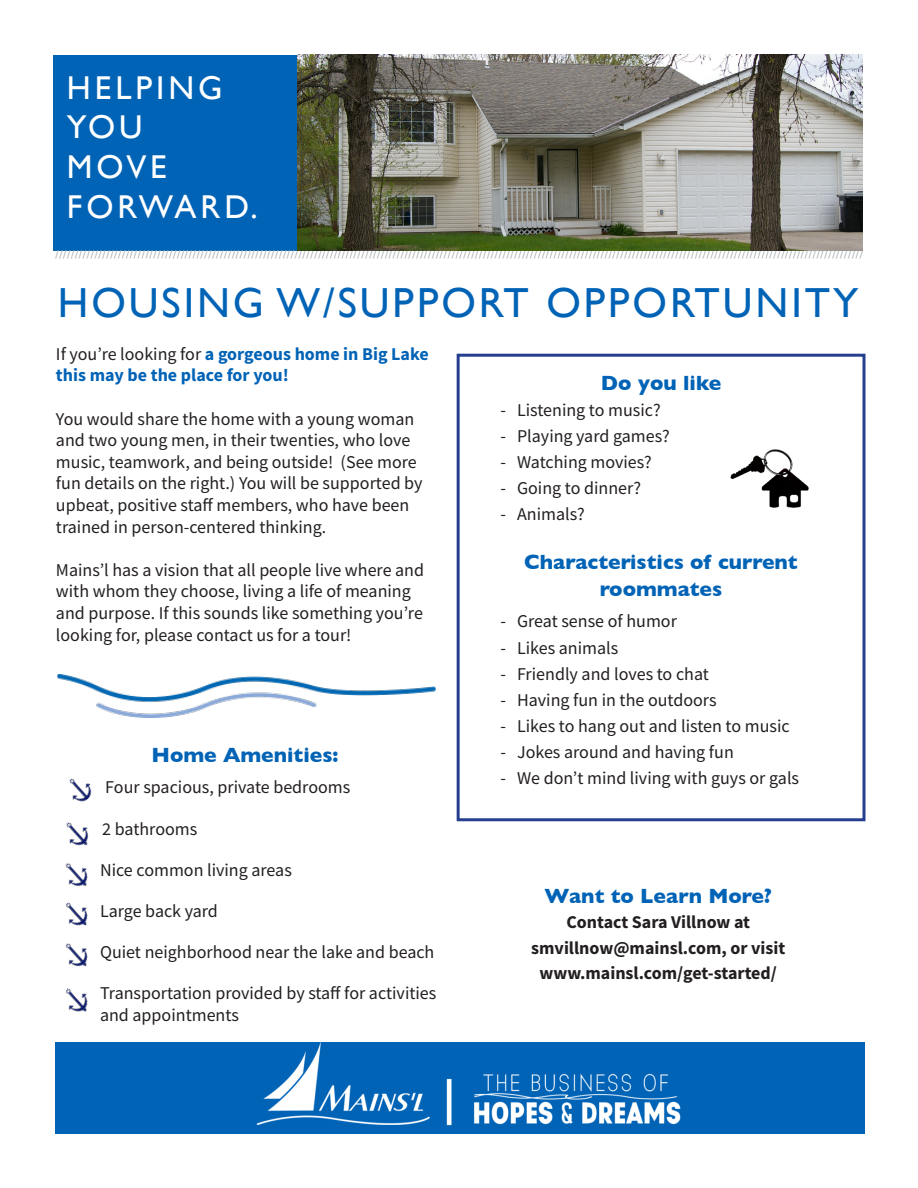
<style>
.page{position:relative;width:918px;height:1188px;background:#fff}
.page>*{position:absolute;margin:0;border:0;box-sizing:border-box;transform-origin:0 0}
.t1{font:42px "Gill Sans";letter-spacing:.07em;color:#0063b6}
.t2{font:33px "Gill Sans";letter-spacing:.12em;color:#fff}
.t3{font:700 21px/27px "Gill Sans";color:#0063b6;text-align:center}
.t4{font:18px/21.6px "Source Sans Pro";color:#231f20}
.t5{font:700 18px "Source Sans Pro";color:#231f20}
.t6{font:700 18px/21.6px "Source Sans Pro";color:#0063b6}
.t7{font:700 12px "Minion Pro";color:#aaafb0}
.s1{font-weight:400;color:#231f20}
</style>
<div class="page">
<div style="left:56px;top:1042px;width:809px;height:92px;background:#0063b6"></div>
<div style="left:54px;top:56px;width:243px;height:195px;background:#0063b6"></div>
<img style="left:69px;top:778px;width:23px;height:24px">
<img style="left:66px;top:822px;width:23px;height:24px">
<img style="left:65px;top:863px;width:23px;height:24px">
<img style="left:66px;top:902px;width:22px;height:24px">
<img style="left:65px;top:943px;width:23px;height:24px">
<img style="left:66px;top:988px;width:22px;height:24px">
<img style="left:256px;top:1042px;width:425px;height:84px">
<div style="left:457px;top:354px;width:409px;height:467px;background:#fff;border:3px solid #253f8e"></div>
<img style="left:730px;top:449px;width:79px;height:59px">
<img style="left:57px;top:675px;width:379px;height:42px">
<img style="left:297px;top:54px;width:566px;height:197px">
<p class="t2" style="left:67px;top:68px;width:157px">HELPING</p>
<p class="t2" style="left:67px;top:108px;width:77px">YOU</p>
<p class="t2" style="left:67px;top:147px;width:101px">MOVE</p>
<p class="t2" style="left:67px;top:187px;width:192px">FORWARD.</p>
<p class="t7" style="left:55px;top:246px;width:810px">//////////////////////////////////////////////////////////////////////////////////////////////////////////////////////////////////////////////////////////////////////////////////////////////////////////////</p>
<p class="t1" style="left:58px;top:278px;width:802px">HOUSING W/SUPPORT OPPORTUNITY</p>
<p class="t6" style="left:56px;top:343px;width:374px"><span class="s1">If you’re looking for</span> a gorgeous home in Big Lake this may be the place for you!</p>
<p class="t4" style="left:56px;top:408px;width:368px">You would share the home with a young woman and two young men, in their twenties, who love music, teamwork, and being outside! (See more fun details on the right.) You will be supported by upbeat, positive staff members, who have been trained in person-centered thinking.</p>
<p class="t4" style="left:56px;top:559px;width:370px">Mains’l has a vision that all people live where and with whom they choose, living a life of meaning and purpose. If this sounds like something you’re looking for, please contact us for a tour!</p>
<p class="t3" style="left:601px;top:369px;width:122px">Do you like</p>
<p class="t4" style="left:501px;top:399px;width:162px">- Listening to music?</p>
<p class="t4" style="left:501px;top:425px;width:171px">- Playing yard games?</p>
<p class="t4" style="left:501px;top:451px;width:153px">- Watching movies?</p>
<p class="t4" style="left:501px;top:477px;width:142px">- Going to dinner?</p>
<p class="t4" style="left:501px;top:503px;width:86px">- Animals?</p>
<p class="t3" style="left:524px;top:548px;width:275px">Characteristics of current roommates</p>
<p class="t4" style="left:501px;top:611px;width:178px">- Great sense of humor</p>
<p class="t4" style="left:501px;top:637px;width:119px">- Likes animals</p>
<p class="t4" style="left:501px;top:663px;width:210px">- Friendly and loves to chat</p>
<p class="t4" style="left:501px;top:689px;width:218px">- Having fun in the outdoors</p>
<p class="t4" style="left:501px;top:715px;width:291px">- Likes to hang out and listen to music</p>
<p class="t4" style="left:501px;top:741px;width:235px">- Jokes around and having fun</p>
<p class="t4" style="left:501px;top:767px;width:300px">- We don’t mind living with guys or gals</p>
<p class="t3" style="left:151px;top:741px;width:189px">Home Amenities:</p>
<p class="t4" style="left:105px;top:776px;width:246px">Four spacious, private bedrooms</p>
<p class="t4" style="left:102px;top:818px;width:96px">2 bathrooms</p>
<p class="t4" style="left:100px;top:859px;width:193px">Nice common living areas</p>
<p class="t4" style="left:100px;top:900px;width:119px">Large back yard</p>
<p class="t4" style="left:100px;top:941px;width:336px">Quiet neighborhood near the lake and beach</p>
<p class="t4" style="left:100px;top:982px;width:338px">Transportation provided by staff for activities and appointments</p>
<p class="t3" style="left:545px;top:882px;width:229px">Want to Learn More?</p>
<p class="t5" style="left:566px;top:910px;width:185px">Contact Sara Villnow at</p>
<p class="t5" style="left:531px;top:935px;width:256px">smvillnow@mainsl.com, or visit</p>
<p class="t5" style="left:540px;top:961px;width:239px">www.mainsl.com/get-started/</p>
</div>
